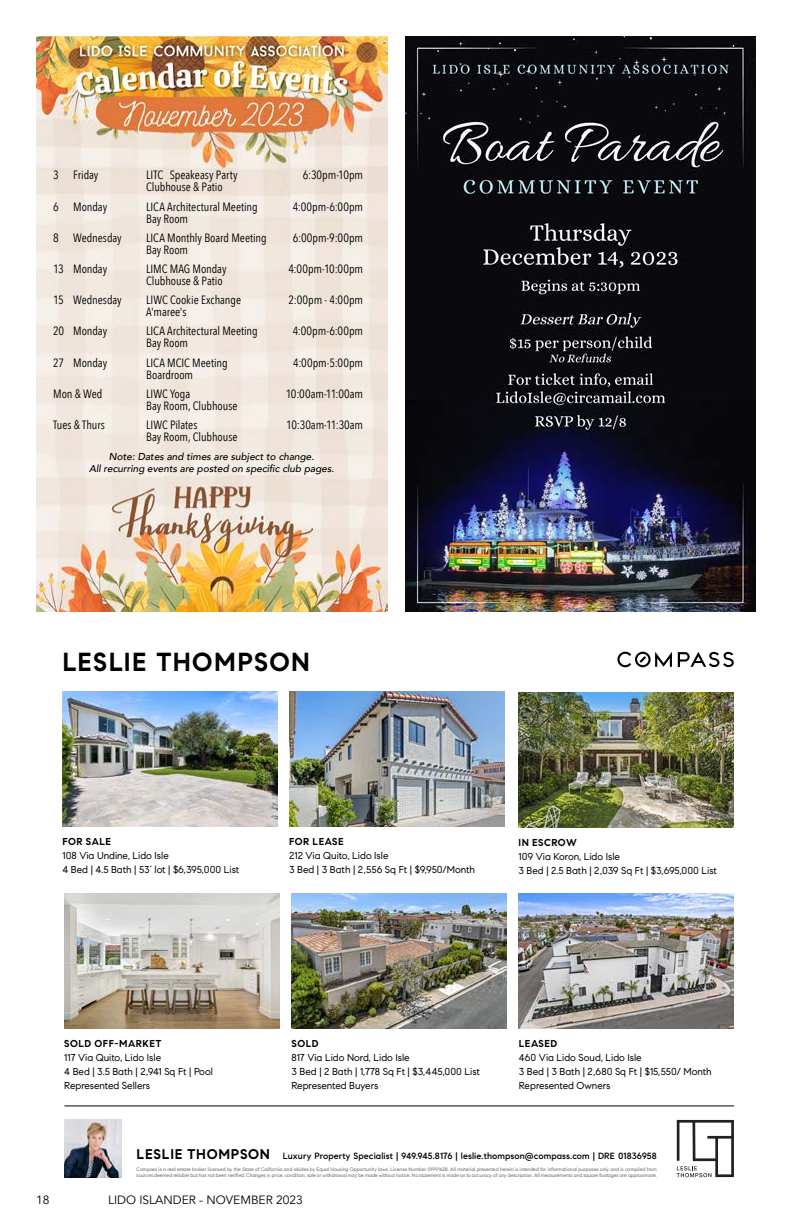
<style>
.page{position:relative;width:792px;height:1224px;background:#fff}
.page>*{position:absolute;margin:0;border:0;box-sizing:border-box;transform-origin:0 0}
.t1{font:700 26px "Compass Sans";letter-spacing:.05em;color:#000}
.t2{font:12px "Avenir Next Condensed";letter-spacing:-.005em;color:#000}
.t3{font:12px "Avenir";color:#000}
.t4{font:10px/14px "Compass Sans";color:#000}
.t5{font:italic 500 10px/12px "Avenir";color:#000;text-align:center}
.t6{font:700 10px "Compass Sans";letter-spacing:.05em;color:#000}
.t7{font:500 9px "Compass Sans";letter-spacing:.01em;color:#000}
.t8{font:5px/6px "Compass Sans";color:#636363}
.s1{font-weight:700;font-size:14px}
</style>
<div class="page">
<img style="left:36px;top:36px;width:351px;height:576px">
<svg style="left:617px;top:652px;width:55px;height:15px"></svg>
<svg style="left:678px;top:652px;width:56px;height:15px"></svg>
<img style="left:64px;top:1120px;width:58px;height:57px">
<hr style="left:64px;top:1106px;width:670px;height:1px;background:#000">
<img style="left:519px;top:692px;width:215px;height:135px">
<img style="left:63px;top:692px;width:215px;height:135px">
<img style="left:289px;top:692px;width:215px;height:135px">
<img style="left:519px;top:893px;width:215px;height:135px">
<img style="left:292px;top:893px;width:215px;height:135px">
<img style="left:64px;top:893px;width:215px;height:135px">
<svg style="left:677px;top:1120px;width:57px;height:57px"></svg>
<img style="left:405px;top:36px;width:351px;height:575px">
<p class="t2" style="left:53px;top:165px;width:47px">3 Friday</p>
<p class="t2" style="left:146px;top:165px;width:93px">LITC Speakeasy Party</p>
<p class="t2" style="left:303px;top:165px;width:62px">6:30pm-10pm</p>
<p class="t2" style="left:146px;top:177px;width:78px">Clubhouse &amp; Patio</p>
<p class="t2" style="left:53px;top:196px;width:56px">6 Monday</p>
<p class="t2" style="left:146px;top:196px;width:113px">LICA Architectural Meeting</p>
<p class="t2" style="left:293px;top:196px;width:72px">4:00pm-6:00pm</p>
<p class="t2" style="left:146px;top:208px;width:43px">Bay Room</p>
<p class="t2" style="left:53px;top:227px;width:70px">8 Wednesday</p>
<p class="t2" style="left:146px;top:227px;width:122px">LICA Monthly Board Meeting</p>
<p class="t2" style="left:293px;top:227px;width:72px">6:00pm-9:00pm</p>
<p class="t2" style="left:146px;top:239px;width:43px">Bay Room</p>
<p class="t2" style="left:53px;top:258px;width:56px">13 Monday</p>
<p class="t2" style="left:146px;top:258px;width:82px">LIMC MAG Monday</p>
<p class="t2" style="left:288px;top:258px;width:76px">4:00pm-10:00pm</p>
<p class="t2" style="left:146px;top:270px;width:78px">Clubhouse &amp; Patio</p>
<p class="t2" style="left:53px;top:290px;width:70px">15 Wednesday</p>
<p class="t2" style="left:146px;top:290px;width:96px">LIWC Cookie Exchange</p>
<p class="t2" style="left:289px;top:290px;width:76px">2:00pm - 4:00pm</p>
<p class="t2" style="left:146px;top:302px;width:42px">A'maree's</p>
<p class="t2" style="left:53px;top:321px;width:56px">20 Monday</p>
<p class="t2" style="left:146px;top:321px;width:113px">LICA Architectural Meeting</p>
<p class="t2" style="left:293px;top:321px;width:72px">4:00pm-6:00pm</p>
<p class="t2" style="left:146px;top:333px;width:43px">Bay Room</p>
<p class="t2" style="left:53px;top:352px;width:56px">27 Monday</p>
<p class="t2" style="left:146px;top:352px;width:83px">LICA MCIC Meeting</p>
<p class="t2" style="left:293px;top:352px;width:72px">4:00pm-5:00pm</p>
<p class="t2" style="left:146px;top:364px;width:48px">Boardroom</p>
<p class="t2" style="left:53px;top:383px;width:51px">Mon &amp; Wed</p>
<p class="t2" style="left:146px;top:383px;width:46px">LIWC Yoga</p>
<p class="t2" style="left:286px;top:383px;width:79px">10:00am-11:00am</p>
<p class="t2" style="left:146px;top:395px;width:93px">Bay Room, Clubhouse</p>
<p class="t2" style="left:53px;top:414px;width:53px">Tues &amp; Thurs</p>
<p class="t2" style="left:146px;top:414px;width:53px">LIWC Pilates</p>
<p class="t2" style="left:286px;top:414px;width:78px">10:30am-11:30am</p>
<p class="t2" style="left:146px;top:426px;width:93px">Bay Room, Clubhouse</p>
<p class="t5" style="left:89px;top:451px;width:247px">Note: Dates and times are subject to change.<br>All recurring events are posted on specific club pages.</p>
<h1 class="t1" style="left:62px;top:646px;width:249px">LESLIE THOMPSON</h1>
<p class="t6" style="left:62px;top:836px;width:50px">FOR SALE</p>
<p class="t4" style="left:62px;top:849px;width:178px">108 Via Undine, Lido Isle<br>4 Bed | 4.5 Bath | 53’ lot | $6,395,000 List</p>
<p class="t6" style="left:289px;top:836px;width:56px">FOR LEASE</p>
<p class="t4" style="left:289px;top:849px;width:187px">212 Via Quito, Lido Isle<br>3 Bed | 3 Bath | 2,556 Sq Ft | $9,950/Month</p>
<p class="t6" style="left:519px;top:836px;width:60px">IN ESCROW</p>
<p class="t4" style="left:519px;top:849px;width:200px">109 Via Koron, Lido Isle<br>3 Bed | 2.5 Bath | 2,039 Sq Ft | $3,695,000 List</p>
<p class="t6" style="left:64px;top:1037px;width:99px">SOLD OFF-MARKET</p>
<p class="t4" style="left:64px;top:1050px;width:150px">117 Via Quito, Lido Isle<br>4 Bed | 3.5 Bath | 2,941 Sq Ft | Pool<br>Represented Sellers</p>
<p class="t6" style="left:292px;top:1037px;width:29px">SOLD</p>
<p class="t4" style="left:292px;top:1050px;width:190px">817 Via Lido Nord, Lido Isle<br>3 Bed | 2 Bath | 1,778 Sq Ft | $3,445,000 List<br>Represented Buyers</p>
<p class="t6" style="left:519px;top:1037px;width:40px">LEASED</p>
<p class="t4" style="left:519px;top:1050px;width:194px">460 Via Lido Soud, Lido Isle<br>3 Bed | 3 Bath | 2,680 Sq Ft | $15,550/ Month<br>Represented Owners</p>
<p class="t7" style="left:137px;top:1151px;width:522px"><span class="s1">LESLIE THOMPSON</span> Luxury Property Specialist | 949.945.8176 | leslie.thompson@compass.com | DRE 01836958</p>
<p class="t8" style="left:137px;top:1166px;width:522px">Compass is a real estate broker licensed by the State of California and abides by Equal Housing Opportunity laws. License Number 01991628. All material presented herein is intended for informational purposes only and is compiled from sources deemed reliable but has not been verified. Changes in price, condition, sale or withdrawal may be made without notice. No statement is made as to accuracy of any description. All measurements and square footages are approximate.</p>
<p class="t3" style="left:36px;top:1193px;width:15px">18</p>
<p class="t3" style="left:108px;top:1193px;width:196px">LIDO ISLANDER - NOVEMBER 2023</p>
</div>
